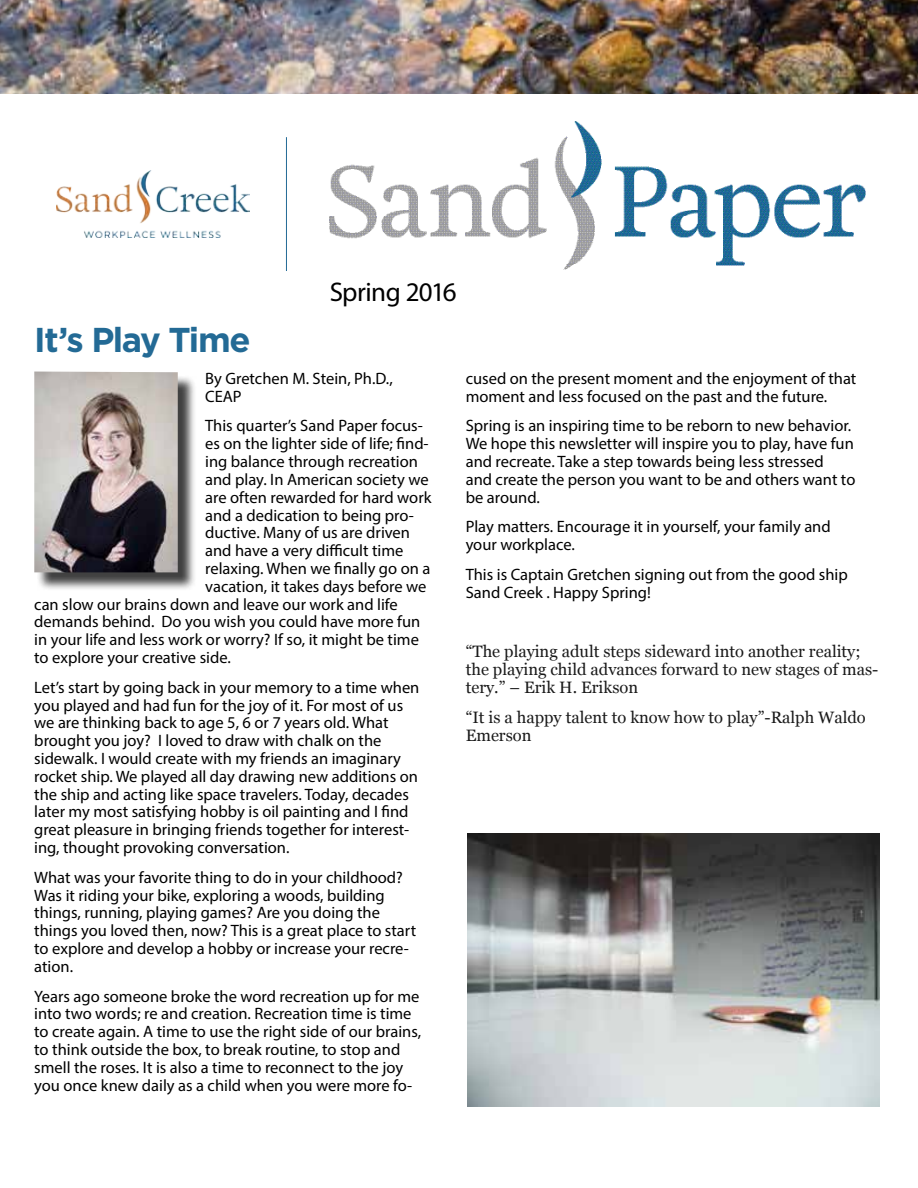
<style>
.page{position:relative;width:918px;height:1188px;background:#fff}
.page>*{position:absolute;margin:0;border:0;box-sizing:border-box;transform-origin:0 0}
.t1{font:700 34.5px "Gotham";letter-spacing:-.04em;color:#236a95}
.t2{font:27px "Myriad Pro";letter-spacing:-.025em;color:#000}
.t3{font:16.5px/17.9px "Myriad Pro";color:#000}
.t4{font:16.5px/17.9px "Georgia";color:#1a1a1a}
</style>
<div class="page">
<img style="left:0;top:0;width:918px;height:94px">
<img style="left:56px;top:170px;width:193px;height:68px">
<hr style="left:286px;top:137px;width:1px;height:134px;background:#236a95">
<img style="left:330px;top:122px;width:535px;height:148px">
<div style="left:37px;top:374px;width:159px;height:217px;background:#000;opacity:.75"></div>
<img style="left:34px;top:372px;width:144px;height:200px">
<img style="left:468px;top:834px;width:411px;height:273px">
<h1 class="t1" style="left:34px;top:317px;width:218px">It’s Play Time</h1>
<h2 class="t2" style="left:330px;top:275px;width:129px">Spring 2016</h2>
<p class="t3" style="left:205px;top:369px;width:189px">By Gretchen M. Stein, Ph.D.,<br>CEAP</p>
<p class="t3" style="left:205px;top:417px;width:219px">This quarter’s Sand Paper focus-</p>
<p class="t3" style="left:205px;top:435px;width:225px">es on the lighter side of life; find-</p>
<p class="t3" style="left:205px;top:452px;width:214px">ing balance through recreation</p>
<p class="t3" style="left:205px;top:470px;width:225px">and play. In American society we</p>
<p class="t3" style="left:205px;top:488px;width:228px">are often rewarded for hard work</p>
<p class="t3" style="left:205px;top:506px;width:210px">and a dedication to being pro-</p>
<p class="t3" style="left:205px;top:524px;width:206px">ductive. Many of us are driven</p>
<p class="t3" style="left:205px;top:541px;width:200px">and have a very difficult time</p>
<p class="t3" style="left:205px;top:559px;width:227px">relaxing. When we finally go on a</p>
<p class="t3" style="left:205px;top:577px;width:223px">vacation, it takes days before we</p>
<p class="t3" style="left:34px;top:595px;width:365px">can slow our brains down and leave our work and life</p>
<p class="t3" style="left:34px;top:613px;width:388px">demands behind. Do you wish you could have more fun</p>
<p class="t3" style="left:34px;top:630px;width:386px">in your life and less work or worry? If so, it might be time</p>
<p class="t3" style="left:34px;top:648px;width:198px">to explore your creative side.</p>
<p class="t3" style="left:34px;top:678px;width:387px">Let’s start by going back in your memory to a time when you played and had fun for the joy of it. For most of us we are thinking back to age 5, 6 or 7 years old. What brought you joy? I loved to draw with chalk on the sidewalk. I would create with my friends an imaginary rocket ship. We played all day drawing new additions on the ship and acting like space travelers. Today, decades later my most satisfying hobby is oil painting and I find great pleasure in bringing friends together for interest&shy;ing, thought provoking conversation.</p>
<p class="t3" style="left:34px;top:868px;width:383px">What was your favorite thing to do in your childhood?<br>Was it riding your bike, exploring a woods, building things, running, playing games? Are you doing the things you loved then, now? This is a great place to start to explore and develop a hobby or increase your recre&shy;ation.</p>
<p class="t3" style="left:34px;top:987px;width:388px">Years ago someone broke the word recreation up for me into two words; re and creation. Recreation time is time to create again. A time to use the right side of our brains, to think outside the box, to break routine, to stop and smell the roses. It is also a time to reconnect to the joy you once knew daily as a child when you were more fo-</p>
<p class="t3" style="left:466px;top:369px;width:392px">cused on the present moment and the enjoyment of that moment and less focused on the past and the future.</p>
<p class="t3" style="left:466px;top:417px;width:391px">Spring is an inspiring time to be reborn to new behavior.<br>We hope this newsletter will inspire you to play, have fun and recreate. Take a step towards being less stressed<br>and create the person you want to be and others want to be around.</p>
<p class="t3" style="left:466px;top:518px;width:367px">Play matters. Encourage it in yourself, your family and your workplace.</p>
<p class="t3" style="left:466px;top:565px;width:384px">This is Captain Gretchen signing out from the good ship<br>Sand Creek . Happy Spring!</p>
<p class="t4" style="left:466px;top:643px;width:414px">“The playing adult steps sideward into another reality; the playing child advances forward to new stages of mas&shy;tery.” – Erik H. Erikson</p>
<p class="t4" style="left:466px;top:709px;width:402px">“It is a happy talent to know how to play”-Ralph Waldo<br>Emerson</p>
</div>
